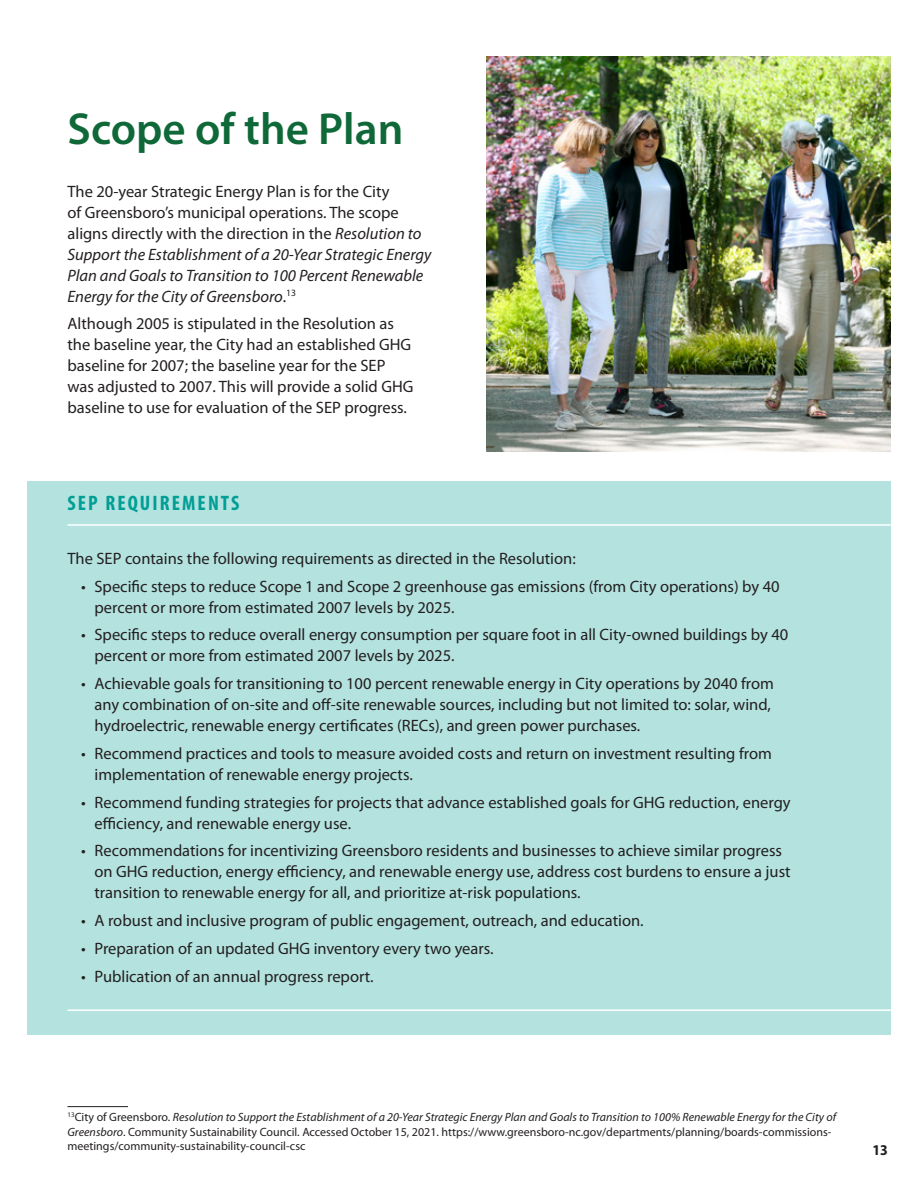
<style>
.page{position:relative;width:918px;height:1188px;background:#fff}
.page>*{position:absolute;margin:0;border:0;box-sizing:border-box;transform-origin:0 0}
.t1{font:600 45px "Myriad Pro";color:#0f6838}
.t2{font:700 condensed 21px "Myriad Pro";letter-spacing:.1em;color:#009e95}
.t3{font:16.5px/21px "Myriad Pro";color:#231f20}
.t4{font:italic 16.5px/21px "Myriad Pro";color:#231f20}
.t5{font:700 semi-condensed 15px "Myriad Pro";color:#231f20}
.t6{font:12px/14.4px "Myriad Pro";color:#231f20}
.s1{font-style:normal}
.s2{font-style:italic}
</style>
<div class="page">
<div style="left:27px;top:481px;width:864px;height:554px;background:#b3e2df"></div>
<hr style="left:68px;top:1106px;width:60px;height:1px;background:#231f20">
<hr style="left:68px;top:524px;width:850px;height:2px;background:#fff">
<hr style="left:68px;top:1009px;width:850px;height:2px;background:#fff">
<img style="left:486px;top:56px;width:405px;height:395px">
<p class="t1" style="left:68px;top:100px;width:337px">Scope of the Plan</p>
<p class="t4" style="left:68px;top:180px;width:365px"><span class="s1">The 20-year Strategic Energy Plan is for the City<br>of Greensboro’s municipal operations. The scope aligns directly with the direction in the</span> Resolution to Support the Establishment of a 20-Year Strategic Energy Plan and Goals to Transition to 100 Percent Renewable Energy for the City of Greensboro<span class="s1">.</span><sup>13</sup></p>
<p class="t3" style="left:68px;top:313px;width:347px">Although 2005 is stipulated in the Resolution as the baseline year, the City had an established GHG baseline for 2007; the baseline year for the SEP was adjusted to 2007. This will provide a solid GHG baseline to use for evaluation of the SEP progress.</p>
<p class="t2" style="left:68px;top:490px;width:174px">SEP REQUIREMENTS</p>
<p class="t3" style="left:68px;top:548px;width:510px">The SEP contains the following requirements as directed in the Resolution:</p>
<p class="t3" style="left:94px;top:575px;width:687px;text-indent:-14px">• Specific steps to reduce Scope 1 and Scope 2 greenhouse gas emissions (from City operations) by 40 percent or more from estimated 2007 levels by 2025.</p>
<p class="t3" style="left:94px;top:624px;width:695px;text-indent:-14px">• Specific steps to reduce overall energy consumption per square foot in all City-owned buildings by 40 percent or more from estimated 2007 levels by 2025.</p>
<p class="t3" style="left:94px;top:673px;width:681px;text-indent:-14px">• Achievable goals for transitioning to 100 percent renewable energy in City operations by 2040 from any combination of on-site and off-site renewable sources, including but not limited to: solar, wind, hydroelectric, renewable energy certificates (RECs), and green power purchases.</p>
<p class="t3" style="left:94px;top:743px;width:679px;text-indent:-14px">• Recommend practices and tools to measure avoided costs and return on investment resulting from implementation of renewable energy projects.</p>
<p class="t3" style="left:94px;top:791px;width:698px;text-indent:-14px">• Recommend funding strategies for projects that advance established goals for GHG reduction, energy efficiency, and renewable energy use.</p>
<p class="t3" style="left:94px;top:840px;width:698px;text-indent:-14px">• Recommendations for incentivizing Greensboro residents and businesses to achieve similar progress on GHG reduction, energy efficiency, and renewable energy use, address cost burdens to ensure a just transition to renewable energy for all, and prioritize at-risk populations.</p>
<p class="t3" style="left:81px;top:910px;width:564px">• A robust and inclusive program of public engagement, outreach, and education.</p>
<p class="t3" style="left:81px;top:938px;width:414px">• Preparation of an updated GHG inventory every two years.</p>
<p class="t3" style="left:81px;top:965px;width:294px">• Publication of an annual progress report.</p>
<p class="t6" style="left:68px;top:1110px;width:770px"><sup>13</sup>City of Greensboro. <span class="s2">Resolution to Support the Establishment of a 20-Year Strategic Energy Plan and Goals to Transition to 100% Renewable Energy for the City of<br>Greensboro</span>. Community Sustainability Council. Accessed October 15, 2021. https://www.greensboro-nc.gov/departments/planning/boards-commissions&shy;meetings/community-sustainability-council-csc</p>
<p class="t5" style="left:873px;top:1140px;width:17px">13</p>
</div>
